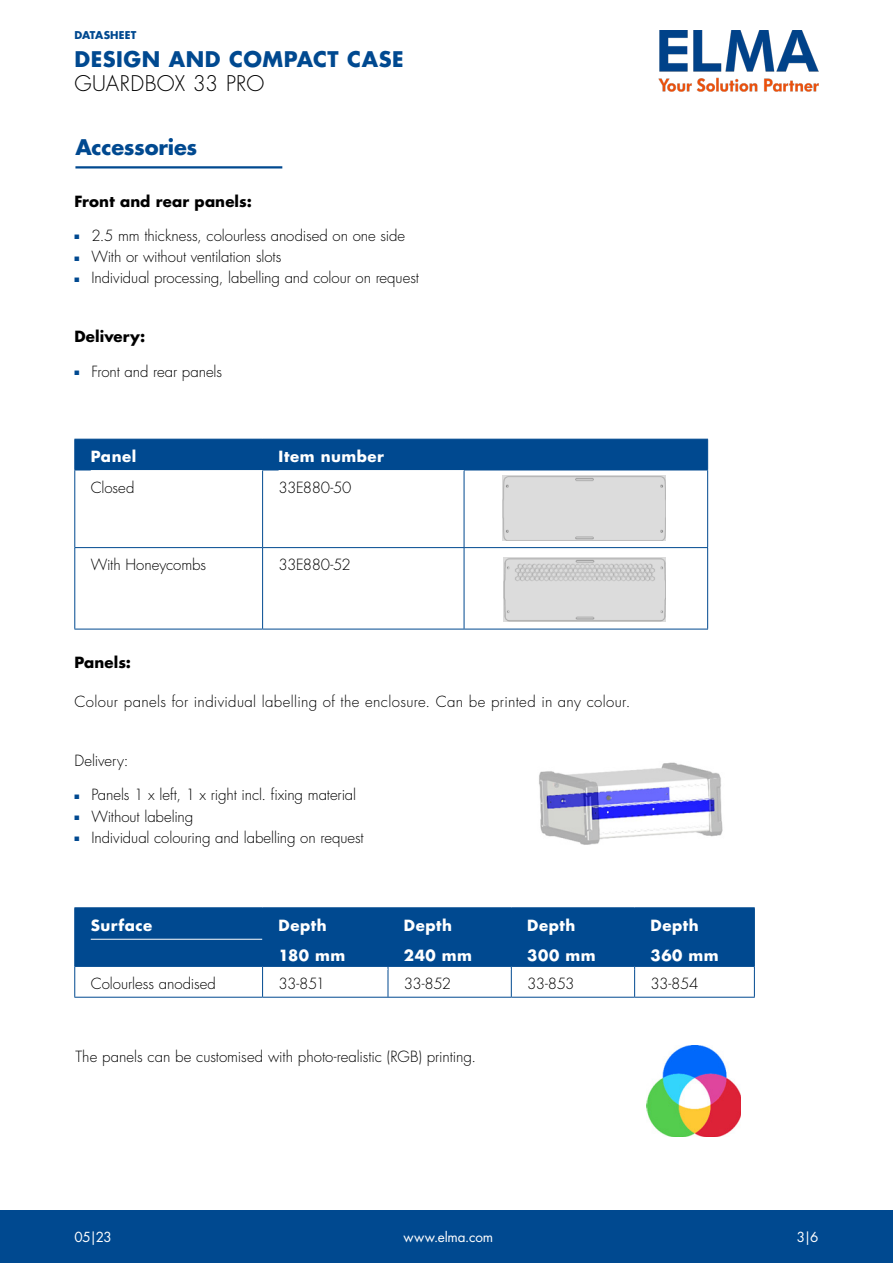
<style>
.page{position:relative;width:893px;height:1263px;background:#fff}
.page>*{position:absolute;margin:0;border:0;box-sizing:border-box;transform-origin:0 0}
.t1{font:700 21px "Futura Std";letter-spacing:.015em;color:#004990}
.t2{font:300 21px "Futura Std";letter-spacing:.01em;color:#000}
.t3{font:700 21px "Futura Std";letter-spacing:-.015em;color:#004990}
.t4{font:300 15px "Futura Std";letter-spacing:-.005em;color:#000}
.t5{font:300 15px "Futura Std";letter-spacing:.025em;color:#000}
.t6{font:700 15px/30px "Futura Std";letter-spacing:.035em;color:#fff}
.t7{font:700 15px "Futura Std";letter-spacing:.01em;color:#000}
.t8{font:300 15px "Futura Std";letter-spacing:-.025em;color:#000}
.t9{font:300 15px "Futura Std";letter-spacing:-.04em;color:#000}
.t10{font:13.5px "Futura Std";letter-spacing:-.01em;color:#fff}
.t11{font:700 10.5px "Futura Std";letter-spacing:.015em;color:#004990}
.s1{color:#004990}
</style>
<div class="page">
<img style="left:659px;top:30px;width:160px;height:62px">
<div style="left:0;top:1210px;width:893px;height:53px;background:#004990"></div>
<hr style="left:75px;top:166px;width:207px;height:2px;background:#004990">
<div style="left:75px;top:440px;width:632px;height:30px;background:#004990"></div>
<hr style="left:74px;top:439px;width:189px;height:1px;background:#004990">
<hr style="left:74px;top:439px;width:1px;height:31px;background:#004990">
<hr style="left:263px;top:439px;width:201px;height:1px;background:#004990">
<hr style="left:262px;top:439px;width:1px;height:31px;background:#004990">
<hr style="left:464px;top:439px;width:244px;height:1px;background:#004990">
<hr style="left:464px;top:439px;width:1px;height:31px;background:#004990">
<hr style="left:707px;top:439px;width:1px;height:31px;background:#004990">
<hr style="left:74px;top:470px;width:189px;height:1px;background:#004990">
<hr style="left:74px;top:470px;width:1px;height:77px;background:#004990">
<hr style="left:263px;top:470px;width:201px;height:1px;background:#004990">
<hr style="left:262px;top:470px;width:1px;height:77px;background:#004990">
<hr style="left:464px;top:470px;width:244px;height:1px;background:#004990">
<hr style="left:464px;top:470px;width:1px;height:77px;background:#004990">
<hr style="left:707px;top:470px;width:1px;height:77px;background:#004990">
<hr style="left:74px;top:547px;width:189px;height:1px;background:#004990">
<hr style="left:74px;top:548px;width:1px;height:81px;background:#004990">
<hr style="left:263px;top:547px;width:201px;height:1px;background:#004990">
<hr style="left:262px;top:548px;width:1px;height:81px;background:#004990">
<hr style="left:464px;top:547px;width:244px;height:1px;background:#004990">
<hr style="left:464px;top:548px;width:1px;height:81px;background:#004990">
<hr style="left:707px;top:548px;width:1px;height:81px;background:#004990">
<hr style="left:74px;top:629px;width:189px;height:1px;background:#004990">
<hr style="left:263px;top:629px;width:201px;height:1px;background:#004990">
<hr style="left:464px;top:629px;width:244px;height:1px;background:#004990">
<hr style="left:91px;top:470px;width:171px;height:1px;background:#fff">
<hr style="left:279px;top:470px;width:185px;height:1px;background:#fff">
<div style="left:503px;top:476px;width:163px;height:65px;background:#dcdcdc"></div>
<img style="left:503px;top:557px;width:163px;height:64px">
<div style="left:75px;top:908px;width:679px;height:58px;background:#004990"></div>
<hr style="left:74px;top:907px;width:189px;height:1px;background:#004990">
<hr style="left:74px;top:908px;width:1px;height:58px;background:#004990">
<hr style="left:263px;top:907px;width:125px;height:1px;background:#004990">
<hr style="left:262px;top:908px;width:1px;height:58px;background:#004990">
<hr style="left:388px;top:907px;width:123px;height:1px;background:#004990">
<hr style="left:388px;top:908px;width:1px;height:58px;background:#004990">
<hr style="left:511px;top:907px;width:124px;height:1px;background:#004990">
<hr style="left:511px;top:908px;width:1px;height:58px;background:#004990">
<hr style="left:635px;top:907px;width:120px;height:1px;background:#004990">
<hr style="left:634px;top:908px;width:1px;height:58px;background:#004990">
<hr style="left:754px;top:908px;width:1px;height:58px;background:#004990">
<hr style="left:74px;top:966px;width:189px;height:1px;background:#004990">
<hr style="left:74px;top:967px;width:1px;height:30px;background:#004990">
<hr style="left:263px;top:966px;width:125px;height:1px;background:#004990">
<hr style="left:262px;top:967px;width:1px;height:30px;background:#004990">
<hr style="left:388px;top:966px;width:123px;height:1px;background:#004990">
<hr style="left:388px;top:967px;width:1px;height:30px;background:#004990">
<hr style="left:511px;top:966px;width:124px;height:1px;background:#004990">
<hr style="left:511px;top:967px;width:1px;height:30px;background:#004990">
<hr style="left:635px;top:966px;width:120px;height:1px;background:#004990">
<hr style="left:634px;top:967px;width:1px;height:30px;background:#004990">
<hr style="left:754px;top:967px;width:1px;height:30px;background:#004990">
<hr style="left:74px;top:997px;width:189px;height:1px;background:#004990">
<hr style="left:263px;top:997px;width:125px;height:1px;background:#004990">
<hr style="left:388px;top:997px;width:123px;height:1px;background:#004990">
<hr style="left:511px;top:997px;width:124px;height:1px;background:#004990">
<hr style="left:635px;top:997px;width:120px;height:1px;background:#004990">
<hr style="left:91px;top:939px;width:171px;height:1px;background:#fff">
<img style="left:539px;top:762px;width:184px;height:83px">
<img style="left:647px;top:1046px;width:94px;height:91px">
<p class="t11" style="left:74px;top:28px;width:64px">DATASHEET</p>
<h1 class="t1" style="left:74px;top:45px;width:331px">DESIGN AND COMPACT CASE</h1>
<h1 class="t2" style="left:74px;top:70px;width:192px">GUARDBOX 33 PRO</h1>
<h1 class="t3" style="left:75px;top:133px;width:123px">Accessories</h1>
<p class="t7" style="left:74px;top:191px;width:179px">Front and rear panels:</p>
<p class="t4" style="left:74px;top:226px;width:332px"><span class="s1">■</span> 2.5 mm thickness, colourless anodised on one side</p>
<p class="t4" style="left:74px;top:248px;width:208px"><span class="s1">■</span> With or without ventilation slots</p>
<p class="t4" style="left:74px;top:269px;width:346px"><span class="s1">■</span> Individual processing, labelling and colour on request</p>
<p class="t7" style="left:74px;top:327px;width:73px">Delivery:</p>
<p class="t4" style="left:74px;top:362px;width:149px"><span class="s1">■</span> Front and rear panels</p>
<p class="t6" style="left:91px;top:441px;width:47px">Panel</p>
<p class="t6" style="left:279px;top:441px;width:107px">Item number</p>
<p class="t4" style="left:91px;top:478px;width:45px">Closed</p>
<p class="t8" style="left:279px;top:478px;width:74px">33E880-50</p>
<p class="t4" style="left:91px;top:556px;width:117px">With Honeycombs</p>
<p class="t9" style="left:279px;top:556px;width:74px">33E880-52</p>
<p class="t7" style="left:74px;top:652px;width:58px">Panels:</p>
<p class="t5" style="left:74px;top:693px;width:557px">Colour panels for individual labelling of the enclosure. Can be printed in any colour.</p>
<p class="t4" style="left:74px;top:751px;width:56px">Delivery:</p>
<p class="t4" style="left:74px;top:786px;width:283px"><span class="s1">■</span> Panels 1 x left, 1 x right incl. fixing material</p>
<p class="t4" style="left:74px;top:807px;width:120px"><span class="s1">■</span> Without labeling</p>
<p class="t4" style="left:74px;top:828px;width:291px"><span class="s1">■</span> Individual colouring and labelling on request</p>
<p class="t6" style="left:91px;top:910px;width:63px">Surface</p>
<p class="t6" style="left:279px;top:910px;width:68px">Depth<br>180 mm</p>
<p class="t6" style="left:404px;top:910px;width:70px">Depth<br>240 mm</p>
<p class="t6" style="left:527px;top:910px;width:70px">Depth<br>300 mm</p>
<p class="t6" style="left:651px;top:910px;width:70px">Depth<br>360 mm</p>
<p class="t4" style="left:91px;top:974px;width:127px">Colourless anodised</p>
<p class="t4" style="left:279px;top:974px;width:48px">33-851</p>
<p class="t4" style="left:404px;top:974px;width:48px">33-852</p>
<p class="t4" style="left:527px;top:974px;width:49px">33-853</p>
<p class="t4" style="left:651px;top:974px;width:49px">33-854</p>
<p class="t4" style="left:75px;top:1047px;width:402px">The panels can be customised with photo-realistic (RGB) printing.</p>
<p class="t10" style="left:74px;top:1228px;width:39px">05|23</p>
<p class="t10" style="left:404px;top:1228px;width:91px">www.elma.com</p>
<p class="t10" style="left:797px;top:1228px;width:23px">3|6</p>
</div>
